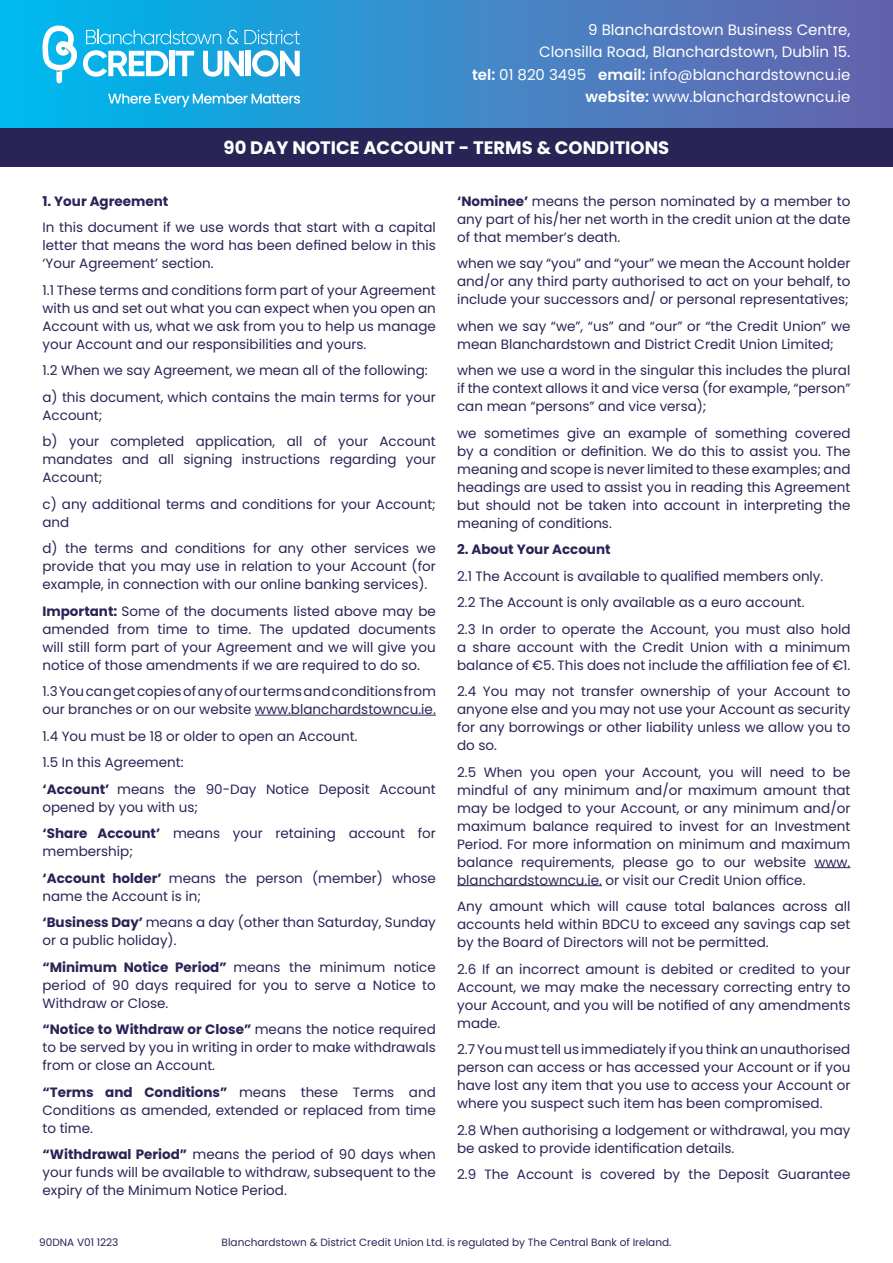
<style>
.page{position:relative;width:893px;height:1263px;background:#fff}
.page>*{position:absolute;margin:0;border:0;box-sizing:border-box;transform-origin:0 0}
.t1{font:700 18px "Poppins";color:#fff}
.t2{font:15px/22.5px "Poppins";color:#fff;text-align:right}
.t3{font:13.5px/18px "Poppins";color:#282556;text-align:justify}
.t4{font:700 13.5px "Poppins";color:#282556}
.t5{font:10.5px "Poppins";color:#282556}
.s1{font-weight:600}
.s2{font-weight:700}
</style>
<div class="page">
<hr style="left:255px;top:715px;width:181px;height:1px;background:#282556">
<hr style="left:814px;top:867px;width:36px;height:1px;background:#282556">
<hr style="left:457px;top:885px;width:145px;height:1px;background:#282556">
<div style="left:0;top:0;width:893px;height:128px;background:linear-gradient(to right,#00baef,#6e60aa)"></div>
<div style="left:0;top:128px;width:893px;height:39px;background:#282556"></div>
<svg style="left:43px;top:25px;width:257px;height:58px"></svg>
<svg style="left:108px;top:94px;width:192px;height:13px"></svg>
<p class="t2" style="left:472px;top:18px;width:380px">9 Blanchardstown Business Centre,<br>Clonsilla Road, Blanchardstown, Dublin 15.<br><span class="s1">tel:</span> 01 820 3495 <span class="s1">email:</span> info@blanchardstowncu.ie <span class="s1">website:</span> www.blanchardstowncu.ie</p>
<h1 class="t1" style="left:224px;top:137px;width:447px">90 DAY NOTICE ACCOUNT - TERMS &amp; CONDITIONS</h1>
<p class="t4" style="left:43px;top:193px;width:127px">1. Your Agreement</p>
<p class="t3" style="left:43px;top:218px;width:395px">In this document if we use words that start with a capital letter that means the word has been defined below in this ‘Your Agreement’ section.</p>
<p class="t3" style="left:43px;top:281px;width:395px">1.1 These terms and conditions form part of your Agreement with us and set out what you can expect when you open an Account with us, what we ask from you to help us manage your Account and our responsibilities and yours.</p>
<p class="t3" style="left:43px;top:357px;width:395px;line-height:26.5px">1.2 When we say Agreement, we mean all of the following: a) this document, which contains the main terms for your</p>
<p class="t3" style="left:43px;top:402px;width:395px;line-height:26.5px">Account;<br>b) your completed application, all of your Account</p>
<p class="t3" style="left:43px;top:450px;width:395px">mandates and all signing instructions regarding your<br>Account;</p>
<p class="t3" style="left:43px;top:495px;width:395px">c) any additional terms and conditions for your Account; and</p>
<p class="t3" style="left:43px;top:539px;width:395px">d) the terms and conditions for any other services we provide that you may use in relation to your Account (for example, in connection with our online banking services).</p>
<p class="t3" style="left:43px;top:602px;width:395px"><span class="s2">Important:</span> Some of the documents listed above may be amended from time to time. The updated documents will still form part of your Agreement and we will give you notice of those amendments if we are required to do so.</p>
<p class="t3" style="left:43px;top:682px;width:395px">1.3 You can get copies of any of our terms and conditions from our branches or on our website www.blanchardstowncu.ie.</p>
<p class="t3" style="left:43px;top:723px;width:395px;line-height:26.5px;text-align:left">1.4 You must be 18 or older to open an Account.<br>1.5 In this Agreement:<br><span class="s2">‘Account’</span> means the 90-Day Notice Deposit Account</p>
<p class="t3" style="left:43px;top:794px;width:395px;line-height:26.5px">opened by you with us;<br><span class="s2">‘Share Account’</span> means your retaining account for</p>
<p class="t3" style="left:43px;top:838px;width:395px;line-height:26.5px">membership;<br><span class="s2">‘Account holder’</span> means the person (member) whose</p>
<p class="t3" style="left:43px;top:883px;width:395px;line-height:26.5px">name the Account is in;<br><span class="s2">‘Business Day’</span> means a day (other than Saturday, Sunday</p>
<p class="t3" style="left:43px;top:927px;width:395px;line-height:26.5px">or a public holiday).<br><span class="s2">“Minimum Notice Period”</span> means the minimum notice</p>
<p class="t3" style="left:43px;top:976px;width:395px">period of 90 days required for you to serve a Notice to<br>Withdraw or Close.</p>
<p class="t3" style="left:43px;top:1020px;width:395px"><span class="s2">“Notice to Withdraw or Close”</span> means the notice required to be served by you in writing in order to make withdrawals from or close an Account.</p>
<p class="t3" style="left:43px;top:1083px;width:395px"><span class="s2">“Terms and Conditions”</span> means these Terms and Conditions as amended, extended or replaced from time to time.</p>
<p class="t3" style="left:43px;top:1145px;width:395px"><span class="s2">“Withdrawal Period”</span> means the period of 90 days when your funds will be available to withdraw, subsequent to the expiry of the Minimum Notice Period.</p>
<p class="t3" style="left:457px;top:192px;width:395px"><span class="s2">‘Nominee’</span> means the person nominated by a member to any part of his/her net worth in the credit union at the date of that member’s death.</p>
<p class="t3" style="left:457px;top:254px;width:395px">when we say “you” and “your” we mean the Account holder and/or any third party authorised to act on your behalf, to include your successors and/ or personal representatives;</p>
<p class="t3" style="left:457px;top:317px;width:395px">when we say “we”, “us” and “our” or “the Credit Union” we mean Blanchardstown and District Credit Union Limited;</p>
<p class="t3" style="left:457px;top:361px;width:395px">when we use a word in the singular this includes the plural if the context allows it and vice versa (for example, “person” can mean “persons” and vice versa);</p>
<p class="t3" style="left:457px;top:424px;width:395px">we sometimes give an example of something covered by a condition or definition. We do this to assist you. The meaning and scope is never limited to these examples; and headings are used to assist you in reading this Agreement but should not be taken into account in interpreting the meaning of conditions.</p>
<p class="t4" style="left:457px;top:541px;width:155px">2. About Your Account</p>
<p class="t3" style="left:457px;top:563px;width:395px;line-height:26.5px;text-align:left">2.1 The Account is available to qualified members only.<br>2.2 The Account is only available as a euro account.<br>2.3 In order to operate the Account, you must also hold</p>
<p class="t3" style="left:457px;top:638px;width:395px">a share account with the Credit Union with a minimum balance of €5. This does not include the affiliation fee of €1.</p>
<p class="t3" style="left:457px;top:682px;width:395px">2.4 You may not transfer ownership of your Account to anyone else and you may not use your Account as security for any borrowings or other liability unless we allow you to do so.</p>
<p class="t3" style="left:457px;top:763px;width:395px">2.5 When you open your Account, you will need to be mindful of any minimum and/or maximum amount that may be lodged to your Account, or any minimum and/or maximum balance required to invest for an Investment Period. For more information on minimum and maximum balance requirements, please go to our website www. blanchardstowncu.ie. or visit our Credit Union office.</p>
<p class="t3" style="left:457px;top:897px;width:395px">Any amount which will cause total balances across all accounts held within BDCU to exceed any savings cap set by the Board of Directors will not be permitted.</p>
<p class="t3" style="left:457px;top:960px;width:395px">2.6 If an incorrect amount is debited or credited to your Account, we may make the necessary correcting entry to your Account, and you will be notified of any amendments made.</p>
<p class="t3" style="left:457px;top:1040px;width:395px">2.7 You must tell us immediately if you think an unauthorised person can access or has accessed your Account or if you have lost any item that you use to access your Account or where you suspect such item has been compromised.</p>
<p class="t3" style="left:457px;top:1121px;width:395px">2.8 When authorising a lodgement or withdrawal, you may be asked to provide identification details.</p>
<p class="t3" style="left:457px;top:1165px;width:395px">2.9 The Account is covered by the Deposit Guarantee</p>
<p class="t5" style="left:39px;top:1236px;width:81px">90DNA V01 1223</p>
<p class="t5" style="left:222px;top:1236px;width:451px">Blanchardstown &amp; District Credit Union Ltd. is regulated by The Central Bank of Ireland.</p>
</div>
